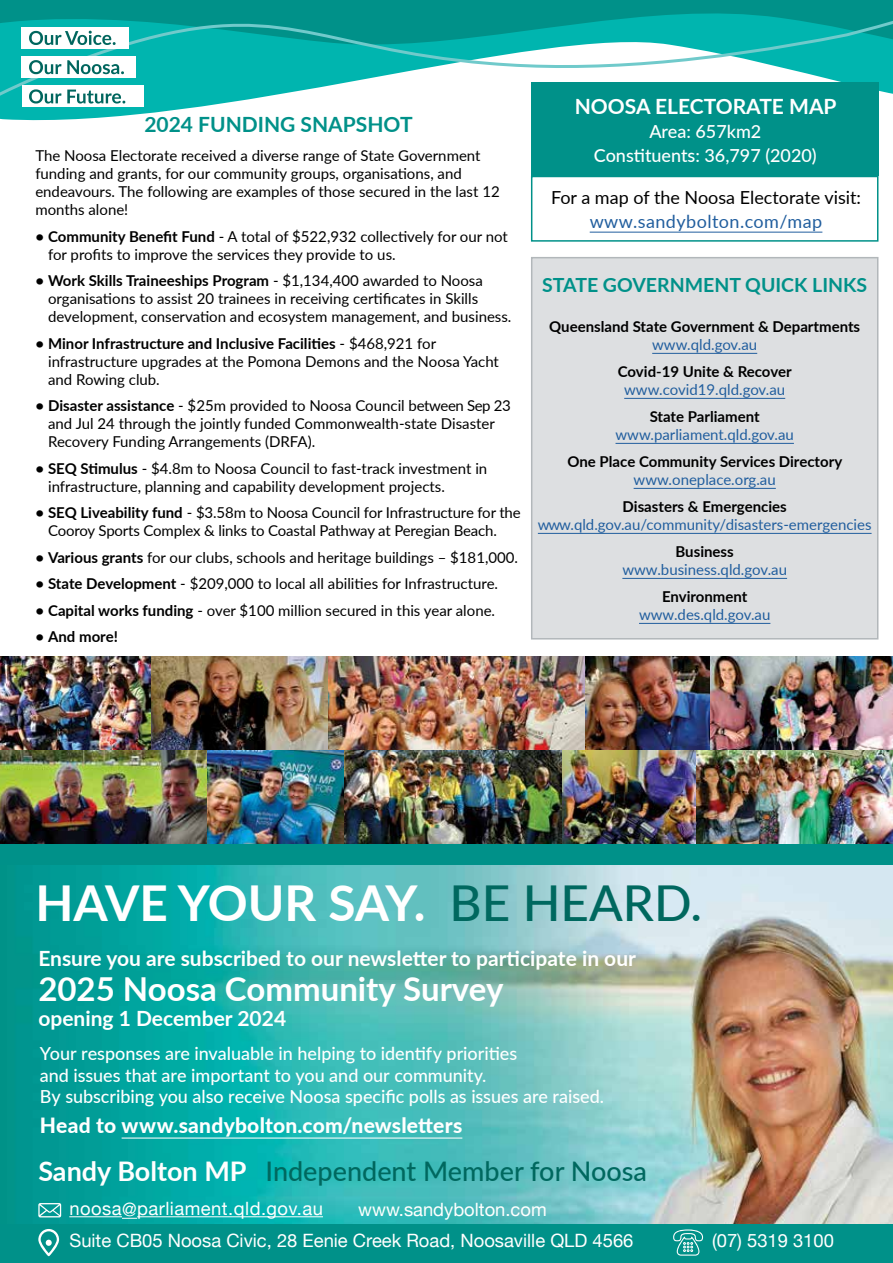
<style>
.page{position:relative;width:893px;height:1263px;background:#fff}
.page>*{position:absolute;margin:0;border:0;box-sizing:border-box;transform-origin:0 0}
.t1{font:700 49.5px "Lato";letter-spacing:-.005em;color:#fff}
.t2{font:700 33px "Lato";color:#fff}
.t3{font:500 27px "Lato";color:#00685f}
.t4{font:700 21px "Lato";color:#fff}
.t5{font:800 21px "Lato";letter-spacing:.01em;color:#fff}
.t6{font:700 21px "Lato";color:#009189}
.t7{font:700 19.5px "Lato";color:#009189}
.t8{font:18.3px "Helvetica Neue";color:#fff}
.t9{font:18.3px "Helvetica Neue";letter-spacing:.025em;color:#fff}
.t10{font:500 18px/21.6px "Lato";color:#fff;text-align:center}
.t11{font:18px "Lato";color:#000}
.t12{font:18px "Lato";letter-spacing:.025em;color:#215e9e}
.t13{font:15px/18px "Lato";color:#000}
.t14{font:15px "Lato";color:#215e9e}
.t15{font:700 15px "Lato";color:#000}
.s1{font-weight:700}
.s2{font-weight:500;color:#00685f}
.s3{font-weight:700;color:#fff}
</style>
<div class="page">
<img style="left:0;top:865px;width:893px;height:359px">
<div style="left:0;top:1224px;width:893px;height:39px;background:#009189"></div>
<svg style="left:0;top:0;width:893px;height:176px"></svg>
<div style="left:0;top:843px;width:893px;height:22px;background:#009189"></div>
<div style="left:22px;top:56px;width:114px;height:22px;background:#fff"></div>
<svg style="left:29px;top:60px;width:32px;height:14px"></svg>
<svg style="left:67px;top:60px;width:57px;height:14px"></svg>
<div style="left:22px;top:27px;width:107px;height:22px;background:#fff"></div>
<svg style="left:29px;top:31px;width:87px;height:14px"></svg>
<div style="left:22px;top:86px;width:121px;height:21px;background:#fff"></div>
<svg style="left:29px;top:89px;width:32px;height:15px"></svg>
<svg style="left:67px;top:90px;width:58px;height:14px"></svg>
<div style="left:532px;top:258px;width:346px;height:381px;background:#dddfe1"></div>
<hr style="left:652px;top:353px;width:105px;height:1px;background:#215e9e">
<hr style="left:624px;top:398px;width:161px;height:1px;background:#215e9e">
<hr style="left:615px;top:443px;width:179px;height:1px;background:#215e9e">
<hr style="left:634px;top:488px;width:142px;height:1px;background:#215e9e">
<hr style="left:538px;top:533px;width:334px;height:1px;background:#215e9e">
<hr style="left:622px;top:578px;width:165px;height:1px;background:#215e9e">
<hr style="left:639px;top:623px;width:131px;height:1px;background:#215e9e">
<div style="left:531px;top:257px;width:347px;height:382px;border:2px solid #b2b7ba"></div>
<div style="left:531px;top:83px;width:347px;height:93px;background:#009189"></div>
<div style="left:531px;top:176px;width:347px;height:66px;border:2px solid #009189"></div>
<hr style="left:590px;top:232px;width:232px;height:1px;background:#215e9e">
<svg style="left:38px;top:1229px;width:21px;height:27px"></svg>
<svg style="left:673px;top:1229px;width:30px;height:26px"></svg>
<hr style="left:122px;top:1137px;width:340px;height:1px;background:#fff">
<hr style="left:69px;top:1216px;width:53px;height:1px;background:#fff">
<svg style="left:122px;top:1218px;width:15px;height:1px"></svg>
<hr style="left:137px;top:1216px;width:186px;height:1px;background:#fff">
<svg style="left:38px;top:1203px;width:23px;height:14px"></svg>
<img style="left:696px;top:750px;width:197px;height:93px">
<img style="left:562px;top:750px;width:134px;height:93px">
<img style="left:0;top:750px;width:338px;height:93px">
<img style="left:338px;top:750px;width:224px;height:93px">
<img style="left:0;top:656px;width:585px;height:94px">
<img style="left:585px;top:656px;width:125px;height:94px">
<img style="left:710px;top:656px;width:183px;height:94px">
<h3 class="t6" style="left:144px;top:109px;width:270px">2024 FUNDING SNAPSHOT</h3>
<p class="t13" style="left:35px;top:145px;width:466px">The Noosa Electorate received a diverse range of State Government funding and grants, for our community groups, organisations, and endeavours. The following are examples of those secured in the last 12 months alone!</p>
<p class="t13" style="left:48px;top:226px;width:461px;text-indent:-13px"><span class="s1">• Community Benefit Fund</span> - A total of $522,932 collectively for our not for profits to improve the services they provide to us.</p>
<p class="t13" style="left:48px;top:271px;width:465px;text-indent:-13px"><span class="s1">• Work Skills Traineeships Program</span> - $1,134,400 awarded to Noosa organisations to assist 20 trainees in receiving certificates in Skills development, conservation and ecosystem management, and business.</p>
<p class="t13" style="left:48px;top:333px;width:452px;text-indent:-13px"><span class="s1">• Minor Infrastructure and Inclusive Facilities</span> - $468,921 for infrastructure upgrades at the Pomona Demons and the Noosa Yacht and Rowing club.</p>
<p class="t13" style="left:48px;top:396px;width:464px;text-indent:-13px"><span class="s1">• Disaster assistance</span> - $25m provided to Noosa Council between Sep 23 and Jul 24 through the jointly funded Commonwealth-state Disaster<br>Recovery Funding Arrangements (DRFA).</p>
<p class="t13" style="left:48px;top:458px;width:441px;text-indent:-13px"><span class="s1">• SEQ Stimulus</span> - $4.8m to Noosa Council to fast-track investment in infrastructure, planning and capability development projects.</p>
<p class="t13" style="left:48px;top:503px;width:474px;text-indent:-13px"><span class="s1">• SEQ Liveability fund</span> - $3.58m to Noosa Council for Infrastructure for the<br>Cooroy Sports Complex &amp; links to Coastal Pathway at Peregian Beach.</p>
<p class="t13" style="left:35px;top:547px;width:484px"><span class="s1">• Various grants</span> for our clubs, schools and heritage buildings – $181,000.</p>
<p class="t13" style="left:35px;top:574px;width:464px"><span class="s1">• State Development</span> - $209,000 to local all abilities for Infrastructure.</p>
<p class="t13" style="left:35px;top:601px;width:461px"><span class="s1">• Capital works funding</span> - over $100 million secured in this year alone.</p>
<p class="t15" style="left:35px;top:626px;width:84px">• And more!</p>
<h3 class="t4" style="left:575px;top:91px;width:263px">NOOSA ELECTORATE MAP</h3>
<p class="t10" style="left:594px;top:119px;width:224px;line-height:24px">Area: 657km2<br>Constituents: 36,797 (2020)</p>
<p class="t11" style="left:551px;top:184px;width:312px">For a map of the Noosa Electorate visit:</p>
<p class="t12" style="left:590px;top:208px;width:234px">www.sandybolton.com/map</p>
<h3 class="t7" style="left:542px;top:271px;width:327px">STATE GOVERNMENT QUICK LINKS</h3>
<p class="t15" style="left:549px;top:315px;width:312px">Queensland State Government &amp; Departments</p>
<p class="t14" style="left:652px;top:334px;width:107px">www.qld.gov.au</p>
<p class="t15" style="left:618px;top:360px;width:175px">Covid-19 Unite &amp; Recover</p>
<p class="t14" style="left:624px;top:379px;width:163px">www.covid19.qld.gov.au</p>
<p class="t15" style="left:650px;top:405px;width:112px">State Parliament</p>
<p class="t14" style="left:615px;top:424px;width:180px">www.parliament.qld.gov.au</p>
<p class="t15" style="left:567px;top:450px;width:276px">One Place Community Services Directory</p>
<p class="t14" style="left:634px;top:469px;width:144px">www.oneplace.org.au</p>
<p class="t15" style="left:623px;top:495px;width:166px">Disasters &amp; Emergencies</p>
<p class="t14" style="left:538px;top:514px;width:335px">www.qld.gov.au/community/disasters-emergencies</p>
<p class="t15" style="left:676px;top:540px;width:60px">Business</p>
<p class="t14" style="left:622px;top:559px;width:166px">www.business.qld.gov.au</p>
<p class="t15" style="left:662px;top:585px;width:87px">Environment</p>
<p class="t14" style="left:639px;top:604px;width:133px">www.des.qld.gov.au</p>
<h1 class="t1" style="left:35px;top:866px;width:668px">HAVE YOUR SAY. <span class="s2">BE HEARD.</span></h1>
<h3 class="t4" style="left:38px;top:943px;width:599px">Ensure you are subscribed to our newsletter to participate in our</h3>
<h2 class="t2" style="left:38px;top:964px;width:467px">2025 Noosa Community Survey</h2>
<h3 class="t4" style="left:38px;top:1003px;width:249px">opening 1 December 2024</h3>
<p class="t10" style="left:40px;top:1042px;width:566px;text-align:left">Your responses are invaluable in helping to identify priorities<br>and issues that are important to you and our community.<br>By subscribing you also receive Noosa specific polls as issues are raised.</p>
<h3 class="t5" style="left:40px;top:1110px;width:424px">Head to www.sandybolton.com/newsletters</h3>
<h3 class="t3" style="left:38px;top:1152px;width:610px"><span class="s3">Sandy Bolton MP</span> Independent Member for Noosa</h3>
<p class="t9" style="left:69px;top:1195px;width:255px">noosa@parliament.qld.gov.au</p>
<p class="t8" style="left:358px;top:1196px;width:190px">www.sandybolton.com</p>
<p class="t8" style="left:69px;top:1227px;width:565px">Suite CB05 Noosa Civic, 28 Eenie Creek Road, Noosaville QLD 4566</p>
<p class="t8" style="left:712px;top:1227px;width:123px">(07) 5319 3100</p>
</div>
